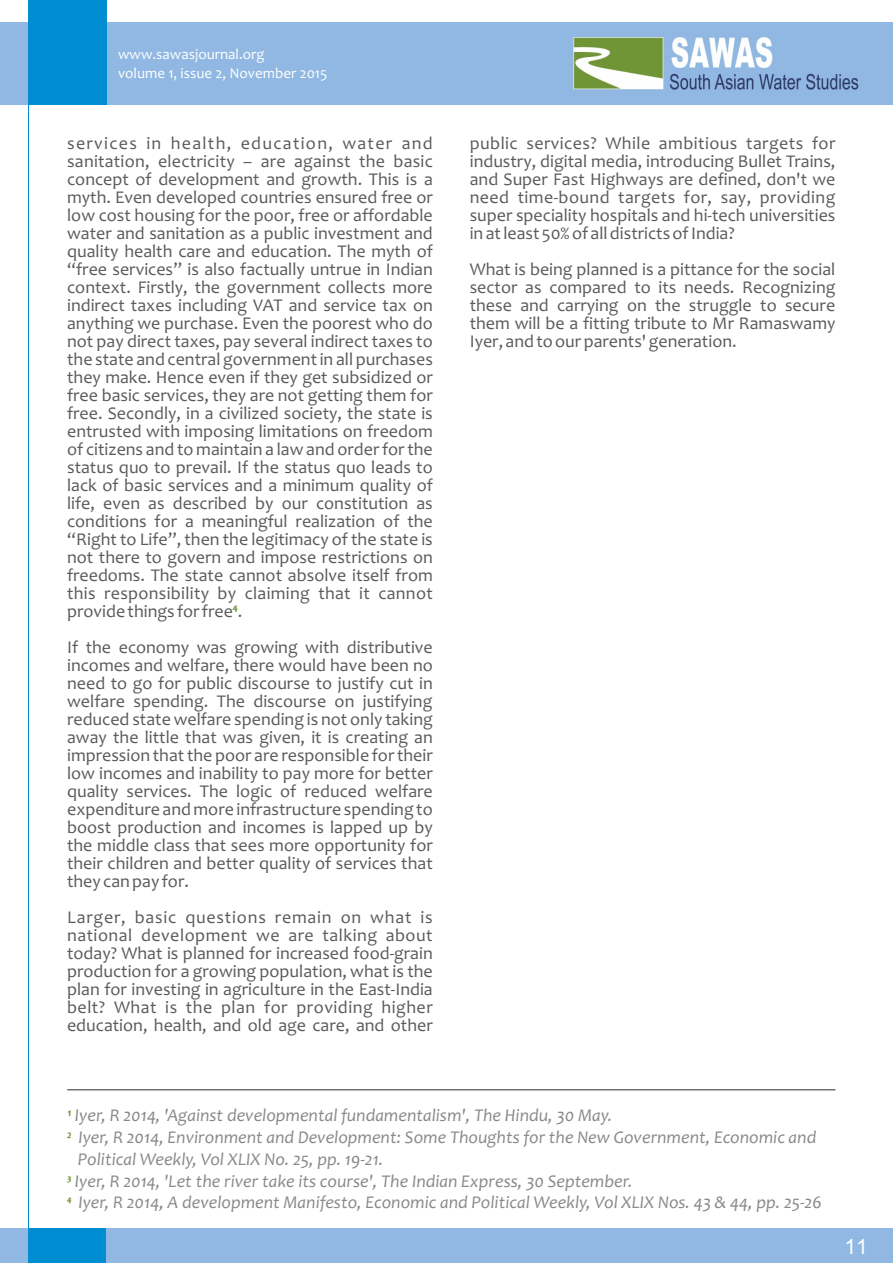
<style>
.page{position:relative;width:893px;height:1263px;background:#fff}
.page>*{position:absolute;margin:0;border:0;box-sizing:border-box;transform-origin:0 0}
.t1{font:21px "Arial";color:#fefefe}
.t2{font:18px/18px "Candara";color:#5b5b5b;text-align:justify}
.t3{font:italic 18px "Candara";color:#898989}
.t4{font:15px/18.3px "Candara";color:#fefefe}
.s1{font-weight:700;color:#6f9537}
.s2{font-weight:700;font-size:16.5px;color:#6f9537}
</style>
<div class="page">
<div style="left:0;top:23px;width:893px;height:82px;background:#90b8e2"></div>
<div style="left:0;top:1229px;width:893px;height:34px;background:#90b8e2"></div>
<div style="left:28px;top:0;width:78px;height:105px;background:#008dd2"></div>
<div style="left:28px;top:1229px;width:78px;height:34px;background:#008dd2"></div>
<img style="left:573px;top:37px;width:286px;height:53px">
<hr style="left:28px;top:105px;width:1px;height:1124px;background:#008dd2">
<hr style="left:67px;top:1089px;width:768px;height:1px;background:#2b2a29">
<p class="t4" style="left:118px;top:47px;width:211px">www.sawasjournal.org<br>volume 1, issue 2, November 2015</p>
<p class="t2" style="left:67px;top:136px;width:367px">services in health, education, water and sanitation, electricity – are against the basic concept of development and growth. This is a myth. Even developed countries ensured free or low cost housing for the poor, free or affordable water and sanitation as a public investment and quality health care and education. The myth of “free services” is also factually untrue in Indian context. Firstly, the government collects more indirect taxes including VAT and service tax on anything we purchase. Even the poorest who do not pay direct taxes, pay several indirect taxes to the state and central government in all purchases they make. Hence even if they get subsidized or free basic services, they are not getting them for free. Secondly, in a civilized society, the state is entrusted with imposing limitations on freedom of citizens and to maintain a law and order for the status quo to prevail. If the status quo leads to lack of basic services and a minimum quality of life, even as described by our constitution as conditions for a meaningful realization of the “Right to Life”, then the legitimacy of the state is not there to govern and impose restrictions on freedoms. The state cannot absolve itself from this responsibility by claiming that it cannot provide things for free<span class="s1">⁴</span>.</p>
<p class="t2" style="left:67px;top:640px;width:367px">If the economy was growing with distributive incomes and welfare, there would have been no need to go for public discourse to justify cut in welfare spending. The discourse on justifying reduced state welfare spending is not only taking away the little that was given, it is creating an impression that the poor are responsible for their low incomes and inability to pay more for better quality services. The logic of reduced welfare expenditure and more infrastructure spending to boost production and incomes is lapped up by the middle class that sees more opportunity for their children and better quality of services that they can pay for.</p>
<p class="t2" style="left:67px;top:910px;width:367px">Larger, basic questions remain on what is national development we are talking about today? What is planned for increased food-grain production for a growing population, what is the plan for investing in agriculture in the East-India belt? What is the plan for providing higher education, health, and old age care, and other</p>
<p class="t2" style="left:470px;top:136px;width:367px">public services? While ambitious targets for industry, digital media, introducing Bullet Trains, and Super Fast Highways are defined, don't we need time-bound targets for, say, providing super speciality hospitals and hi-tech universities in at least 50% of all districts of India?</p>
<p class="t2" style="left:470px;top:262px;width:367px">What is being planned is a pittance for the social sector as compared to its needs. Recognizing these and carrying on the struggle to secure them will be a fitting tribute to Mr Ramaswamy Iyer, and to our parents' generation.</p>
<p class="t3" style="left:67px;top:1107px;width:547px"><span class="s2">¹</span> Iyer, R 2014, 'Against developmental fundamentalism', The Hindu, 30 May.</p>
<p class="t3" style="left:67px;top:1129px;width:751px"><span class="s2">²</span> Iyer, R 2014, Environment and Development: Some Thoughts for the New Government, Economic and</p>
<p class="t3" style="left:78px;top:1151px;width:307px">Political Weekly, Vol XLIX No. 25, pp. 19-21.</p>
<p class="t3" style="left:67px;top:1173px;width:567px"><span class="s2">³</span> Iyer, R 2014, 'Let the river take its course', The Indian Express, 30 September.</p>
<p class="t3" style="left:67px;top:1195px;width:756px"><span class="s2">⁴</span> Iyer, R 2014, A development Manifesto, Economic and Political Weekly, Vol XLIX Nos. 43 &amp; 44, pp. 25-26</p>
<p class="t1" style="left:844px;top:1239px;width:25px">11</p>
</div>
